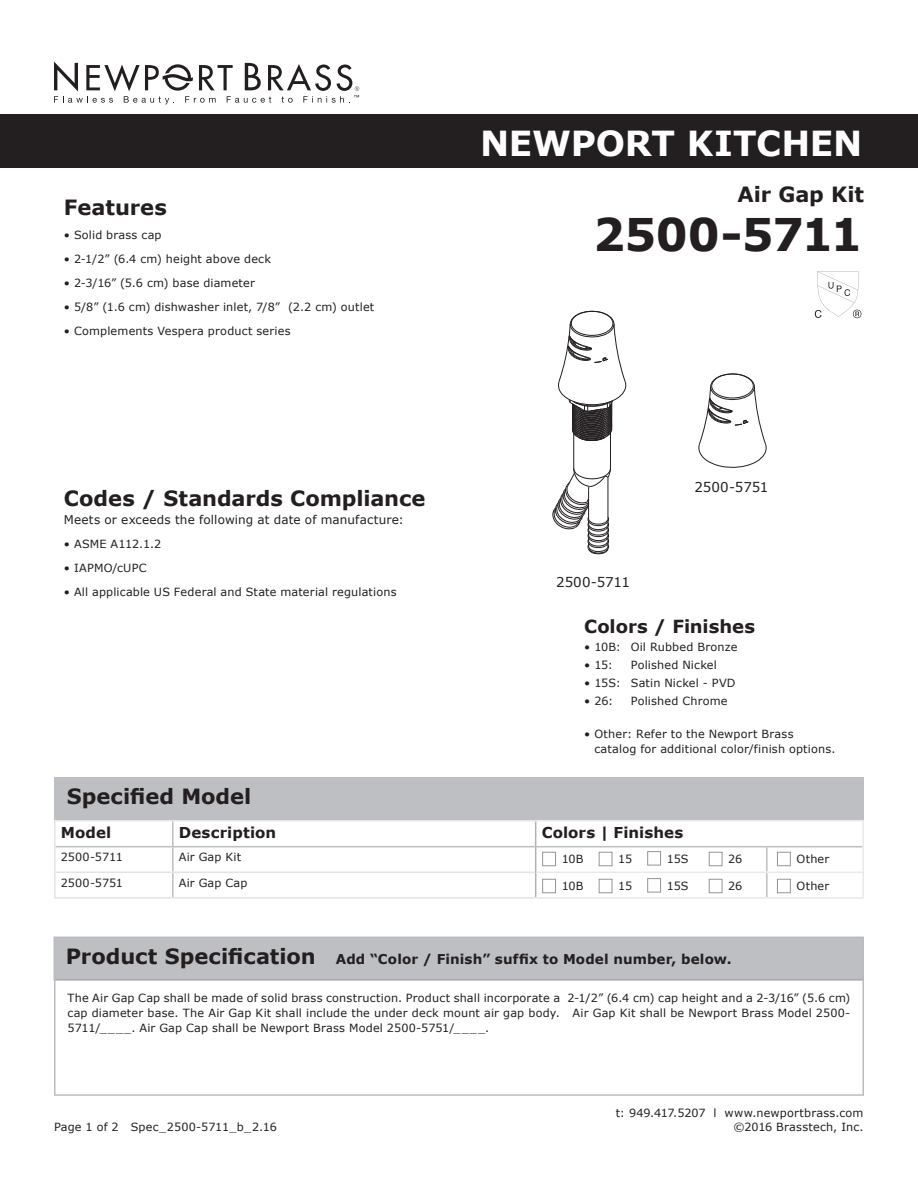
<style>
.page{position:relative;width:918px;height:1188px;background:#fff}
.page>*{position:absolute;margin:0;border:0;box-sizing:border-box;transform-origin:0 0}
.t1{font:700 45px "Verdana";letter-spacing:-.025em;color:#231f20}
.t2{font:700 34.5px "Verdana";letter-spacing:-.005em;color:#fff}
.t3{font:700 21px "Verdana";letter-spacing:-.005em;color:#231f20}
.t4{font:700 18px "Verdana";color:#231f20}
.t5{font:700 15px "Verdana";letter-spacing:.01em;color:#231f20}
.t6{font:700 13.5px "Verdana";letter-spacing:.01em;color:#231f20}
.t7{font:13.5px "Verdana";letter-spacing:-.005em;color:#231f20}
.t8{font:12px "Verdana";letter-spacing:.01em;color:#231f20}
.t9{font:11.25px/15px "Verdana";letter-spacing:.015em;color:#231f20;text-align:right}
.s1{font-size:21px}
</style>
<div class="page">
<div style="left:0;top:114px;width:918px;height:54px;background:#231f20"></div>
<svg style="left:54px;top:62px;width:305px;height:42px"></svg>
<div style="left:54px;top:937px;width:809px;height:43px;background:#bebfc2;border:1px solid #939598"></div>
<div style="left:54px;top:937px;width:810px;height:159px;border:2px solid #bcbdc0"></div>
<div style="left:54px;top:777px;width:810px;height:44px;background:#bebfc2"></div>
<div style="left:647px;top:851px;width:14px;height:14px;border:1px solid #939598"></div>
<div style="left:542px;top:852px;width:14px;height:14px;border:1px solid #939598"></div>
<div style="left:709px;top:852px;width:13px;height:14px;border:1px solid #939598"></div>
<div style="left:777px;top:852px;width:14px;height:14px;border:1px solid #939598"></div>
<div style="left:599px;top:852px;width:13px;height:14px;border:1px solid #939598"></div>
<hr style="left:172px;top:821px;width:2px;height:25px;background:#bebfc2">
<hr style="left:56px;top:846px;width:117px;height:1px;background:#bebfc2">
<hr style="left:173px;top:846px;width:362px;height:1px;background:#bebfc2">
<hr style="left:172px;top:847px;width:2px;height:25px;background:#bebfc2">
<hr style="left:536px;top:846px;width:231px;height:1px;background:#bebfc2">
<hr style="left:767px;top:846px;width:96px;height:1px;background:#bebfc2">
<hr style="left:766px;top:847px;width:2px;height:25px;background:#bebfc2">
<hr style="left:172px;top:873px;width:2px;height:24px;background:#bebfc2">
<hr style="left:766px;top:873px;width:2px;height:24px;background:#bebfc2">
<svg style="left:535px;top:821px;width:1px;height:76px"></svg>
<hr style="left:54px;top:820px;width:119px;height:1px;background:#e3e4e6">
<hr style="left:54px;top:821px;width:2px;height:26px;background:#e3e4e6">
<hr style="left:173px;top:820px;width:363px;height:1px;background:#e3e4e6">
<hr style="left:54px;top:847px;width:2px;height:25px;background:#e3e4e6">
<hr style="left:54px;top:872px;width:119px;height:1px;background:#e3e4e6">
<hr style="left:54px;top:873px;width:2px;height:24px;background:#e3e4e6">
<hr style="left:173px;top:872px;width:362px;height:1px;background:#e3e4e6">
<hr style="left:54px;top:897px;width:119px;height:2px;background:#e3e4e6">
<hr style="left:173px;top:897px;width:363px;height:2px;background:#e3e4e6">
<hr style="left:536px;top:820px;width:231px;height:1px;background:#e8e9ea">
<hr style="left:767px;top:820px;width:97px;height:1px;background:#e8e9ea">
<hr style="left:862px;top:821px;width:2px;height:26px;background:#e8e9ea">
<hr style="left:862px;top:847px;width:2px;height:25px;background:#e8e9ea">
<hr style="left:536px;top:872px;width:231px;height:1px;background:#e8e9ea">
<hr style="left:767px;top:872px;width:97px;height:1px;background:#e8e9ea">
<hr style="left:862px;top:873px;width:2px;height:24px;background:#e8e9ea">
<hr style="left:536px;top:897px;width:231px;height:2px;background:#e8e9ea">
<hr style="left:767px;top:897px;width:97px;height:2px;background:#e8e9ea">
<svg style="left:552px;top:310px;width:75px;height:245px"></svg>
<svg style="left:698px;top:373px;width:69px;height:95px"></svg>
<div style="left:647px;top:878px;width:14px;height:14px;border:1px solid #939598"></div>
<div style="left:542px;top:879px;width:14px;height:14px;border:1px solid #939598"></div>
<div style="left:709px;top:879px;width:13px;height:14px;border:1px solid #939598"></div>
<div style="left:777px;top:879px;width:14px;height:14px;border:1px solid #939598"></div>
<div style="left:599px;top:879px;width:13px;height:14px;border:1px solid #939598"></div>
<svg style="left:815px;top:271px;width:46px;height:47px"></svg>
<h3 class="t3" style="left:64px;top:194px;width:105px">Features</h3>
<p class="t9" style="left:64px;top:227px;width:99px">• Solid brass cap</p>
<p class="t9" style="left:64px;top:251px;width:209px">• 2-1/2” (6.4 cm) height above deck</p>
<p class="t9" style="left:64px;top:275px;width:193px">• 2-3/16” (5.6 cm) base diameter</p>
<p class="t9" style="left:64px;top:299px;width:312px">• 5/8” (1.6 cm) dishwasher inlet, 7/8” (2.2 cm) outlet</p>
<p class="t9" style="left:64px;top:323px;width:228px">• Complements Vespera product series</p>
<h3 class="t3" style="left:64px;top:485px;width:363px">Codes / Standards Compliance</h3>
<p class="t8" style="left:64px;top:512px;width:342px">Meets or exceeds the following at date of manufacture:</p>
<p class="t9" style="left:64px;top:536px;width:99px">• ASME A112.1.2</p>
<p class="t9" style="left:64px;top:560px;width:84px">• IAPMO/cUPC</p>
<p class="t9" style="left:64px;top:584px;width:334px">• All applicable US Federal and State material regulations</p>
<h2 class="t2" style="left:480px;top:122px;width:384px">newport kitchen</h2>
<h3 class="t3" style="left:738px;top:181px;width:128px">Air Gap Kit</h3>
<h1 class="t1" style="left:593px;top:206px;width:271px">2500-5711</h1>
<p class="t7" style="left:556px;top:574px;width:75px">2500-5711</p>
<p class="t7" style="left:694px;top:479px;width:75px">2500-5751</p>
<h3 class="t4" style="left:584px;top:615px;width:172px">Colors / Finishes</h3>
<p class="t9" style="left:584px;top:639px;width:155px">• 10B: Oil Rubbed Bronze</p>
<p class="t9" style="left:584px;top:657px;width:30px">• 15:</p>
<p class="t9" style="left:631px;top:657px;width:88px">Polished Nickel</p>
<p class="t9" style="left:584px;top:675px;width:153px">• 15S: Satin Nickel - PVD</p>
<p class="t9" style="left:584px;top:693px;width:31px">• 26:</p>
<p class="t9" style="left:631px;top:693px;width:98px">Polished Chrome</p>
<p class="t9" style="left:594px;top:726px;width:243px;text-align:left;text-indent:-10px">• Other: Refer to the Newport Brass catalog for additional color/finish options.</p>
<h3 class="t3" style="left:67px;top:783px;width:186px">Specified Model</h3>
<h3 class="t5" style="left:61px;top:823px;width:52px">Model</h3>
<h3 class="t5" style="left:179px;top:823px;width:99px">Description</h3>
<h3 class="t5" style="left:542px;top:823px;width:143px">Colors | Finishes</h3>
<p class="t9" style="left:61px;top:849px;width:64px">2500-5711</p>
<p class="t9" style="left:179px;top:849px;width:64px">Air Gap Kit</p>
<p class="t9" style="left:61px;top:875px;width:64px">2500-5751</p>
<p class="t9" style="left:179px;top:875px;width:70px">Air Gap Cap</p>
<p class="t9" style="left:562px;top:851px;width:23px">10B</p>
<p class="t9" style="left:618px;top:851px;width:16px">15</p>
<p class="t9" style="left:667px;top:851px;width:23px">15S</p>
<p class="t9" style="left:728px;top:851px;width:16px">26</p>
<p class="t9" style="left:797px;top:851px;width:34px">Other</p>
<p class="t9" style="left:562px;top:878px;width:23px">10B</p>
<p class="t9" style="left:618px;top:878px;width:16px">15</p>
<p class="t9" style="left:667px;top:878px;width:23px">15S</p>
<p class="t9" style="left:728px;top:878px;width:16px">26</p>
<p class="t9" style="left:797px;top:878px;width:34px">Other</p>
<p class="t6" style="left:66px;top:950px;width:667px"><span class="s1">Product Specification</span> Add “Color / Finish” suffix to Model number, below.</p>
<p class="t9" style="left:68px;top:990px;width:784px;text-align:justify">The Air Gap Cap shall be made of solid brass construction. Product shall incorporate a 2-1/2” (6.4 cm) cap height and a 2-3/16” (5.6 cm) cap diameter base. The Air Gap Kit shall include the under deck mount air gap body. Air Gap Kit shall be Newport Brass Model 2500- 5711/____. Air Gap Cap shall be Newport Brass Model 2500-5751/____.</p>
<p class="t9" style="left:54px;top:1119px;width:224px">Page 1 of 2 Spec_2500-5711_b_2.16</p>
<p class="t9" style="left:616px;top:1106px;width:249px;line-height:13.5px">t: 949.417.5207 l www.newportbrass.com ©2016 Brasstech, Inc.</p>
</div>
